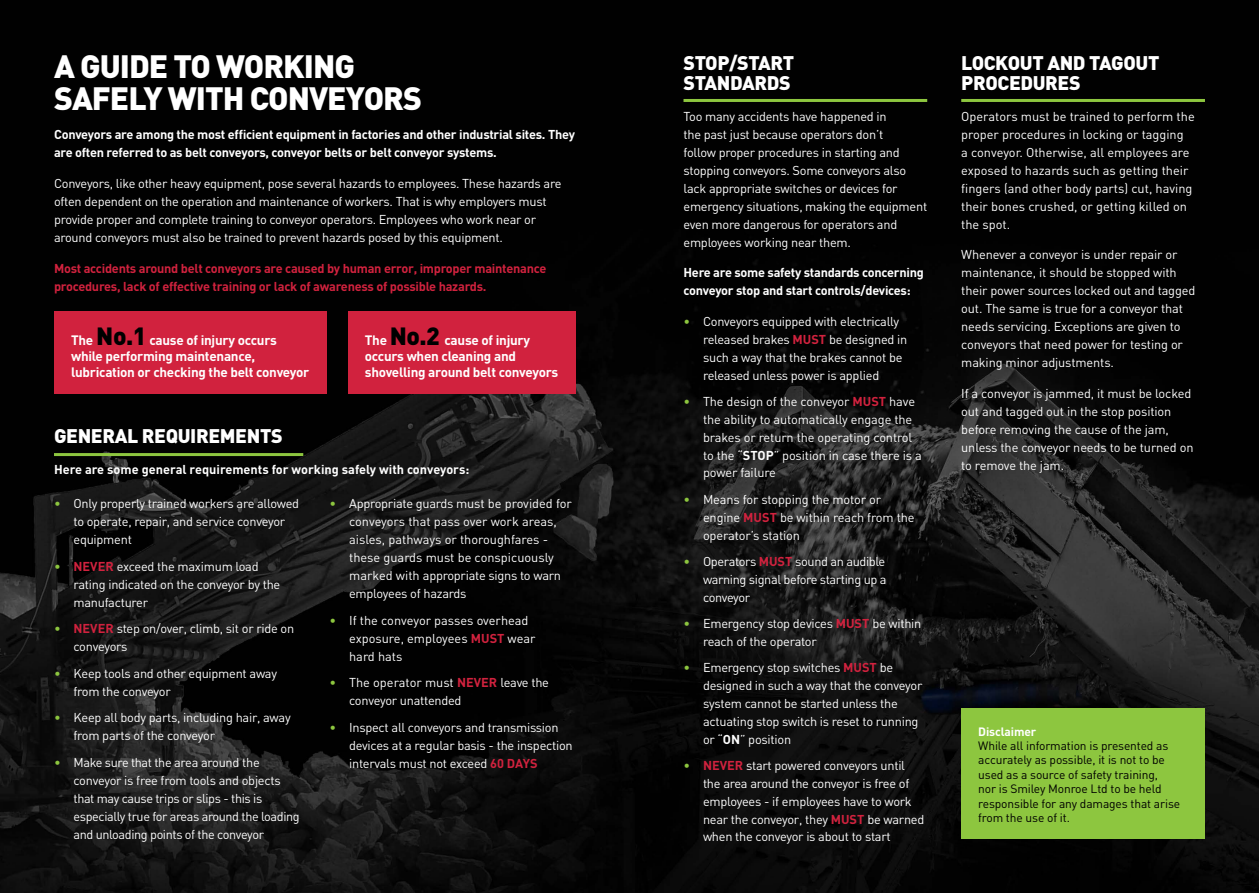
<style>
.page{position:relative;width:1259px;height:893px;background:#fff}
.page>*{position:absolute;margin:0;border:0;box-sizing:border-box;transform-origin:0 0}
.t1{font:900 31.95px/32px "DIN";letter-spacing:-.03em;color:#fff}
.t2{font:900 19.5px/19.5px "DIN";letter-spacing:-.02em;color:#fff}
.t3{font:700 13.5px/16.2px "DIN";letter-spacing:-.02em;color:#fff}
.t4{font:12.75px/18px "DIN";letter-spacing:-.02em;color:#fff}
.t5{font:12.75px/18px "DIN";color:#fff}
.t6{font:700 12.75px/18px "DIN";letter-spacing:-.02em;color:#fff}
.t7{font:700 12.75px/18px "DIN";letter-spacing:-.02em;color:#d1223e}
.t8{font:700 12.75px "DIN";color:#fff}
.t9{font:12px/14.4px "DIN";letter-spacing:-.01em;color:#000}
.t10{font:700 12px "DIN";letter-spacing:-.01em;color:#fff}
.s1{font-weight:900;font-size:24.6px;color:#000}
.s2{color:#8dc63f}
.s3{font-weight:700;color:#d1223e}
.s4{font-weight:700}
</style>
<div class="page">
<img style="left:0;top:0;width:1259px;height:893px">
<div style="left:961px;top:709px;width:244px;height:130px;background:#8dc63f"></div>
<div style="left:54px;top:311px;width:272px;height:83px;background:#d1223e"></div>
<div style="left:348px;top:311px;width:227px;height:83px;background:#d1223e"></div>
<hr style="left:683px;top:99px;width:244px;height:3px;background:#8dc63f">
<hr style="left:961px;top:99px;width:244px;height:3px;background:#8dc63f">
<hr style="left:54px;top:453px;width:249px;height:3px;background:#8dc63f">
<h1 class="t1" style="left:54px;top:48px;width:370px">A GUIDE TO WORKING<br>SAFELY WITH CONVEYORS</h1>
<p class="t6" style="left:54px;top:125px;width:522px">Conveyors are among the most efficient equipment in factories and other industrial sites. They are often referred to as belt conveyors, conveyor belts or belt conveyor systems.</p>
<p class="t4" style="left:54px;top:174px;width:509px">Conveyors, like other heavy equipment, pose several hazards to employees. These hazards are often dependent on the operation and maintenance of workers. That is why employers must provide proper and complete training to conveyor operators. Employees who work near or around conveyors must also be trained to prevent hazards posed by this equipment.</p>
<p class="t7" style="left:54px;top:259px;width:494px">Most accidents around belt conveyors are caused by human error, improper maintenance procedures, lack of effective training or lack of awareness of possible hazards.</p>
<p class="t3" style="left:71px;top:331px;width:240px">The <span class="s1">No.1</span> cause of injury occurs while performing maintenance, lubrication or checking the belt conveyor</p>
<p class="t3" style="left:365px;top:331px;width:195px">The <span class="s1">No.2</span> cause of injury occurs when cleaning and shovelling around belt conveyors</p>
<h2 class="t2" style="left:54px;top:425px;width:230px">GENERAL REQUIREMENTS</h2>
<p class="t8" style="left:54px;top:461px;width:417px">Here are some general requirements for working safely with conveyors:</p>
<p class="t4" style="left:349px;top:494px;width:224px;text-indent:-19px"><span class="s2">•</span> Appropriate guards must be provided for conveyors that pass over work areas, aisles, pathways or thoroughfares - these guards must be conspicuously marked with appropriate signs to warn employees of hazards</p>
<p class="t5" style="left:349px;top:611px;width:188px;text-indent:-19px"><span class="s2">•</span> If the conveyor passes overhead exposure, employees <span class="s3">MUST</span> wear hard hats</p>
<p class="t4" style="left:349px;top:673px;width:201px;text-indent:-19px"><span class="s2">•</span> The operator must <span class="s3">NEVER</span> leave the conveyor unattended</p>
<p class="t4" style="left:349px;top:718px;width:225px;text-indent:-19px"><span class="s2">•</span> Inspect all conveyors and transmission devices at a regular basis - the inspection intervals must not exceed <span class="s3">60 DAYS</span></p>
<p class="t4" style="left:73px;top:494px;width:227px;text-indent:-19px"><span class="s2">•</span> Only properly trained workers are allowed to operate, repair, and service conveyor equipment</p>
<p class="t4" style="left:73px;top:557px;width:208px;text-indent:-19px"><span class="s2">•</span> <span class="s3">NEVER</span> exceed the maximum load rating indicated on the conveyor by the manufacturer</p>
<p class="t4" style="left:73px;top:619px;width:222px;text-indent:-19px"><span class="s2">•</span> <span class="s3">NEVER</span> step on/over, climb, sit or ride on conveyors</p>
<p class="t4" style="left:73px;top:664px;width:205px;text-indent:-19px"><span class="s2">•</span> Keep tools and other equipment away from the conveyor</p>
<p class="t4" style="left:73px;top:708px;width:219px;text-indent:-19px"><span class="s2">•</span> Keep all body parts, including hair, away from parts of the conveyor</p>
<p class="t4" style="left:73px;top:753px;width:228px;text-indent:-19px"><span class="s2">•</span> Make sure that the area around the conveyor is free from tools and objects that may cause trips or slips - this is especially true for areas around the loading and unloading points of the conveyor</p>
<h2 class="t2" style="left:683px;top:52px;width:112px">STOP/START<br>STANDARDS</h2>
<p class="t4" style="left:683px;top:107px;width:245px">Too many accidents have happened in<br>the past just because operators don’t<br>follow proper procedures in starting and stopping conveyors. Some conveyors also lack appropriate switches or devices for emergency situations, making the equipment even more dangerous for operators and employees working near them.</p>
<p class="t6" style="left:683px;top:263px;width:242px">Here are some safety standards concerning conveyor stop and start controls/devices:</p>
<p class="t4" style="left:703px;top:312px;width:206px;text-indent:-19px"><span class="s2">•</span> Conveyors equipped with electrically released brakes <span class="s3">MUST</span> be designed in such a way that the brakes cannot be released unless power is applied</p>
<p class="t4" style="left:703px;top:392px;width:220px;text-indent:-19px"><span class="s2">•</span> The design of the conveyor <span class="s3">MUST</span> have the ability to automatically engage the brakes or return the operating control to the “<span class="s4">STOP</span>” position in case there is a power failure</p>
<p class="t4" style="left:703px;top:490px;width:213px;text-indent:-19px"><span class="s2">•</span> Means for stopping the motor or engine <span class="s3">MUST</span> be within reach from the operator’s station</p>
<p class="t4" style="left:703px;top:552px;width:185px;text-align:justify;text-indent:-19px"><span class="s2">•</span> Operators <span class="s3">MUST</span> sound an audible warning signal before starting up a conveyor</p>
<p class="t4" style="left:703px;top:614px;width:220px;text-indent:-19px"><span class="s2">•</span> Emergency stop devices <span class="s3">MUST</span> be within reach of the operator</p>
<p class="t4" style="left:703px;top:659px;width:221px;text-indent:-19px"><span class="s2">•</span> Emergency stop switches <span class="s3">MUST</span> be designed in such a way that the conveyor system cannot be started unless the actuating stop switch is reset to running or “<span class="s4">ON</span>” position</p>
<p class="t4" style="left:703px;top:756px;width:223px;text-indent:-19px"><span class="s2">•</span> <span class="s3">NEVER</span> start powered conveyors until the area around the conveyor is free of employees - if employees have to work near the conveyor, they <span class="s3">MUST</span> be warned when the conveyor is about to start</p>
<h2 class="t2" style="left:961px;top:52px;width:200px">LOCKOUT AND TAGOUT<br>PROCEDURES</h2>
<p class="t5" style="left:961px;top:107px;width:235px">Operators must be trained to perform the proper procedures in locking or tagging<br>a conveyor. Otherwise, all employees are exposed to hazards such as getting their fingers (and other body parts) cut, having their bones crushed, or getting killed on the spot.</p>
<p class="t4" style="left:961px;top:246px;width:236px">Whenever a conveyor is under repair or maintenance, it should be stopped with their power sources locked out and tagged out. The same is true for a conveyor that needs servicing. Exceptions are given to conveyors that need power for testing or making minor adjustments.</p>
<p class="t4" style="left:961px;top:384px;width:234px">If a conveyor is jammed, it must be locked out and tagged out in the stop position before removing the cause of the jam, unless the conveyor needs to be turned on to remove the jam.</p>
<p class="t10" style="left:978px;top:723px;width:60px">Disclaimer</p>
<p class="t9" style="left:978px;top:738px;width:203px">While all information is presented as accurately as possible, it is not to be used as a source of safety training,<br>nor is Smiley Monroe Ltd to be held responsible for any damages that arise from the use of it.</p>
</div>
